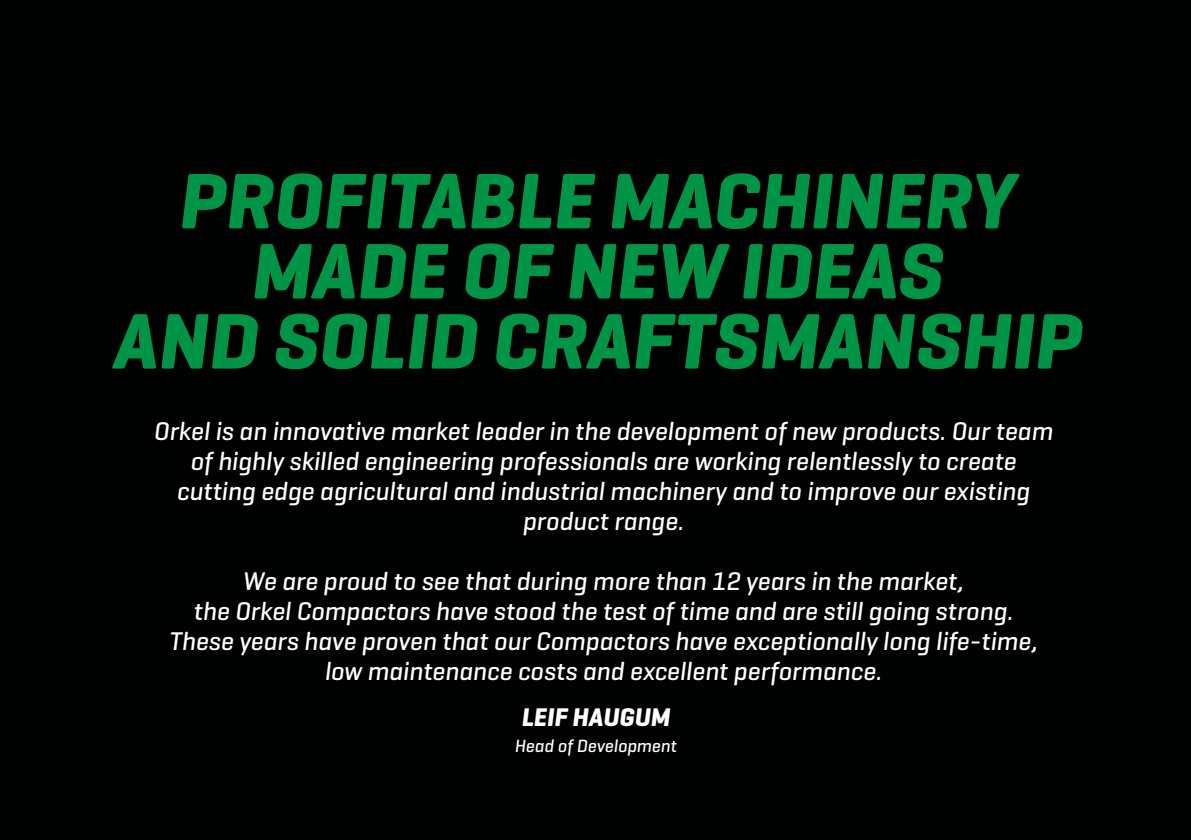
<style>
.page{position:relative;width:1191px;height:840px;background:#fff}
.page>*{position:absolute;margin:0;border:0;box-sizing:border-box;transform-origin:0 0}
.t1{font:italic 700 80px/70px "Geogrotesque";color:#009447;text-align:center}
.t2{font:italic 500 26px/30px "Geogrotesque";color:#fff;text-align:center}
.t3{font:italic 700 26px "Geogrotesque";color:#fff}
.t4{font:italic 500 18px "Geogrotesque";color:#fff}
</style>
<div class="page">
<div style="left:0;top:0;width:1191px;height:839px;background:#000101"></div>
<h1 class="t1" style="left:111px;top:166px;width:970px">PROFITABLE MACHINERY<br>MADE OF NEW IDEAS<br>AND SOLID CRAFTSMANSHIP</h1>
<p class="t2" style="left:153px;top:415px;width:900px">Orkel is an innovative market leader in the development of new products. Our team of highly skilled engineering professionals are working relentlessly to create cutting edge agricultural and industrial machinery and to improve our existing product range.</p>
<p class="t2" style="left:169px;top:565px;width:870px">We are proud to see that during more than 12 years in the market,<br>the Orkel Compactors have stood the test of time and are still going strong.<br>These years have proven that our Compactors have exceptionally long life-time, low maintenance costs and excellent performance.</p>
<p class="t3" style="left:521px;top:700px;width:150px">LEIF HAUGUM</p>
<p class="t4" style="left:514px;top:734px;width:163px">Head of Development</p>
</div>
